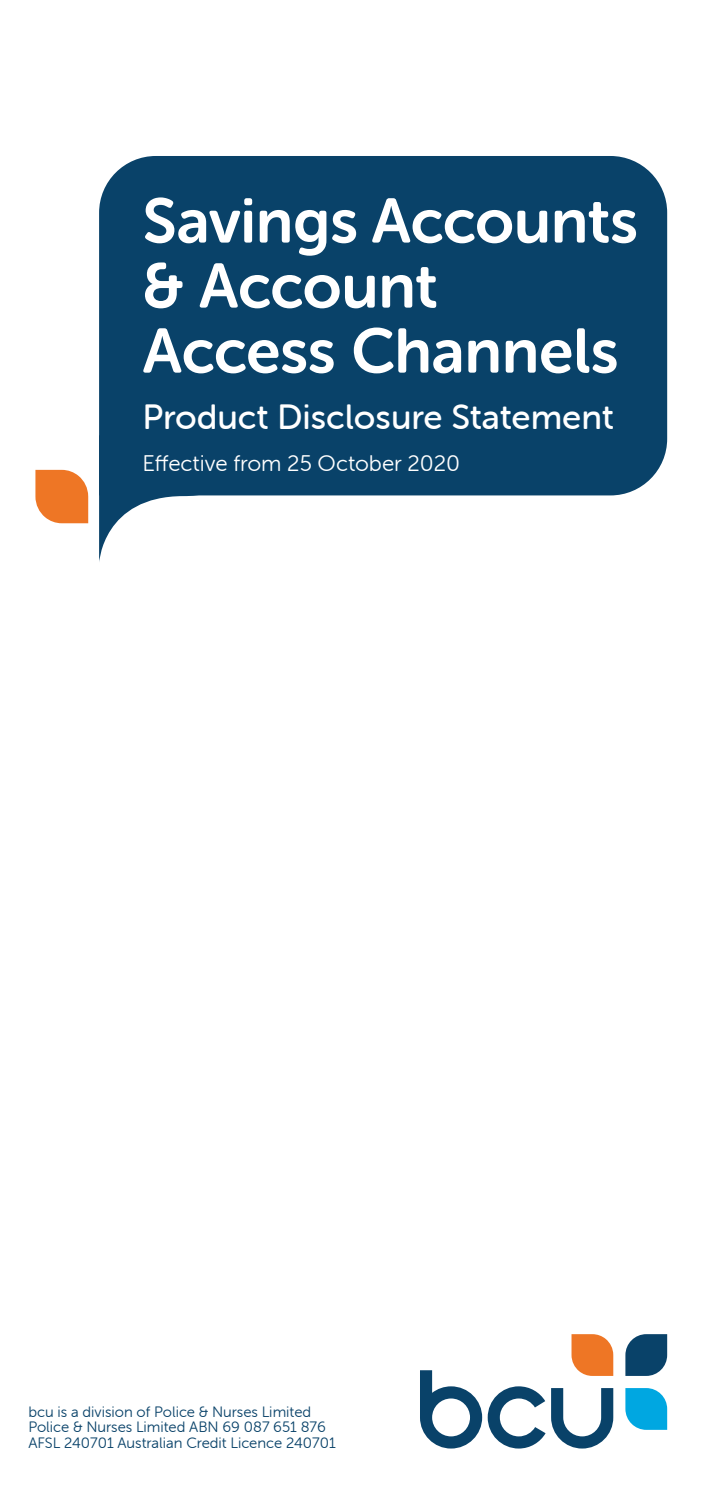
<style>
.page{position:relative;width:709px;height:1489px;background:#fff}
.page>*{position:absolute;margin:0;border:0;box-sizing:border-box;transform-origin:0 0}
.t1{font:62.5px/65px "Museo Sans Rounded 700";letter-spacing:-.005em;color:#fff}
.t2{font:35px "Museo Sans Rounded 500";color:#fff}
.t3{font:22.5px "Museo Sans Rounded 300";color:#fff}
.t4{font:15px/15.5px "Museo Sans Rounded 300";color:#094269}
</style>
<div class="page">
<svg style="left:35px;top:470px;width:53px;height:53px;background:#ef853d"></svg>
<svg style="left:99px;top:495px;width:163px;height:67px"></svg>
<div style="left:99px;top:156px;width:568px;height:339px;background:#094269"></div>
<svg style="left:625px;top:1334px;width:42px;height:41px;background:#245779"></svg>
<svg style="left:625px;top:1388px;width:42px;height:41px;background:#1cb0e4"></svg>
<svg style="left:571px;top:1334px;width:42px;height:41px;background:#ef853d"></svg>
<svg style="left:551px;top:1388px;width:62px;height:60px"></svg>
<svg style="left:420px;top:1370px;width:125px;height:78px"></svg>
<h1 class="t1" style="left:142px;top:189px;width:497px">Savings Accounts &amp; Account<br>Access Channels</h1>
<h2 class="t2" style="left:142px;top:398px;width:473px">Product Disclosure Statement</h2>
<h3 class="t3" style="left:142px;top:451px;width:319px">Effective from 25 October 2020</h3>
<p class="t4" style="left:28px;top:1403px;width:309px">bcu is a division of Police &amp; Nurses Limited<br>Police &amp; Nurses Limited ABN 69 087 651 876<br>AFSL 240701 Australian Credit Licence 240701</p>
</div>
